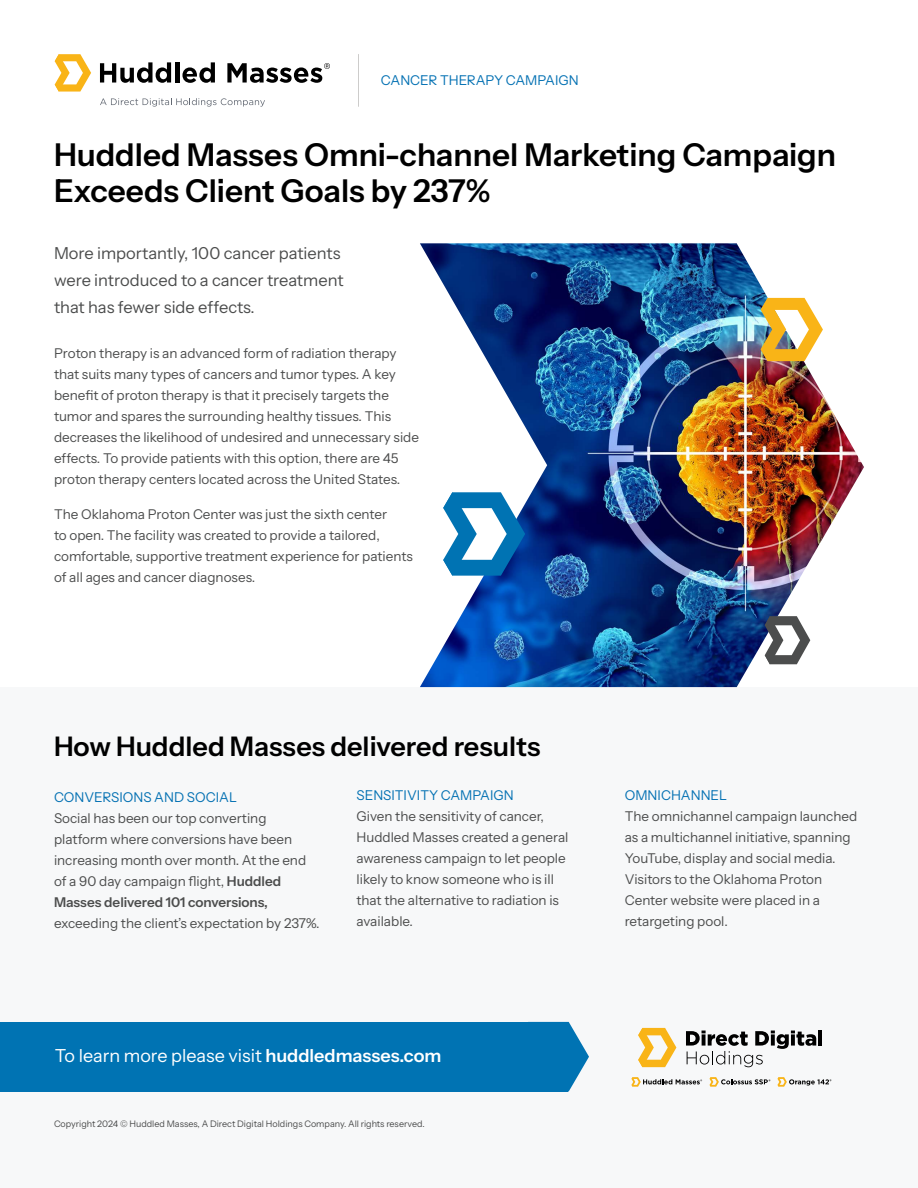
<style>
.page{position:relative;width:918px;height:1188px;background:#fff}
.page>*{position:absolute;margin:0;border:0;box-sizing:border-box;transform-origin:0 0}
.t1{font:600 31.5px/36px "Instrument Sans";color:#000}
.t2{font:600 27px "Instrument Sans";color:#000}
.t3{font:18px "Instrument Sans";color:#fff}
.t4{font:16.5px/27px "Instrument Sans";color:#4c4d4d}
.t5{font:13.5px/21px "Instrument Sans";color:#4c4d4d}
.t6{font:13.5px "Instrument Sans";color:#0471b3}
.t7{font:9px "Instrument Sans";color:#4c4d4d}
.s1{font-weight:600}
</style>
<div class="page">
<div style="left:0;top:687px;width:918px;height:501px;background:#f7f8f9"></div>
<svg style="left:55px;top:54px;width:36px;height:38px"></svg>
<svg style="left:100px;top:62px;width:71px;height:21px"></svg>
<hr style="left:175px;top:62px;width:4px;height:21px;background:#000">
<svg style="left:182px;top:62px;width:33px;height:21px"></svg>
<svg style="left:100px;top:98px;width:165px;height:9px"></svg>
<svg style="left:227px;top:63px;width:103px;height:20px"></svg>
<hr style="left:358px;top:54px;width:1px;height:52px;background:#cdcccb">
<img style="left:420px;top:243px;width:444px;height:444px">
<svg style="left:443px;top:492px;width:82px;height:84px"></svg>
<svg style="left:761px;top:298px;width:62px;height:63px"></svg>
<svg style="left:765px;top:616px;width:45px;height:48px"></svg>
<div style="left:0;top:1022px;width:567px;height:70px;background:#0073b3"></div>
<svg style="left:567px;top:1022px;width:22px;height:70px"></svg>
<hr style="left:818px;top:1031px;width:4px;height:15px;background:#000">
<svg style="left:686px;top:1031px;width:130px;height:36px"></svg>
<svg style="left:638px;top:1028px;width:38px;height:39px"></svg>
<svg style="left:710px;top:1077px;width:60px;height:10px"></svg>
<svg style="left:778px;top:1077px;width:53px;height:10px"></svg>
<svg style="left:632px;top:1077px;width:70px;height:10px"></svg>
<p class="t6" style="left:381px;top:72px;width:199px">CANCER THERAPY CAMPAIGN</p>
<h1 class="t1" style="left:54px;top:138px;width:784px">Huddled Masses Omni-channel Marketing Campaign<br>Exceeds Client Goals by 237%</h1>
<p class="t4" style="left:54px;top:240px;width:291px">More importantly, 100 cancer patients were introduced to a cancer treatment that has fewer side effects.</p>
<p class="t5" style="left:54px;top:343px;width:367px">Proton therapy is an advanced form of radiation therapy that suits many types of cancers and tumor types. A key benefit of proton therapy is that it precisely targets the tumor and spares the surrounding healthy tissues. This decreases the likelihood of undesired and unnecessary side effects. To provide patients with this option, there are 45 proton therapy centers located across the United States.</p>
<p class="t5" style="left:54px;top:503px;width:360px">The Oklahoma Proton Center was just the sixth center<br>to open. The facility was created to provide a tailored, comfortable, supportive treatment experience for patients of all ages and cancer diagnoses.</p>
<h2 class="t2" style="left:54px;top:729px;width:488px">How Huddled Masses delivered results</h2>
<p class="t6" style="left:54px;top:788px;width:184px">CONVERSIONS AND SOCIAL</p>
<p class="t5" style="left:54px;top:807px;width:254px">Social has been our top converting platform where conversions have been increasing month over month. At the end of a 90 day campaign flight, <span class="s1">Huddled Masses delivered 101 conversions,</span></p>
<p class="t5" style="left:54px;top:912px;width:267px">exceeding the client’s expectation by 237%.</p>
<p class="t6" style="left:357px;top:787px;width:159px">SENSITIVITY CAMPAIGN</p>
<p class="t5" style="left:357px;top:806px;width:213px">Given the sensitivity of cancer,<br>Huddled Masses created a general awareness campaign to let people likely to know someone who is ill that the alternative to radiation is available.</p>
<h3 class="t3" style="left:55px;top:1045px;width:388px">To learn more please visit <span class="s1">huddledmasses.com</span></h3>
<p class="t7" style="left:54px;top:1118px;width:372px">Copyright 2024 © Huddled Masses, A Direct Digital Holdings Company. All rights reserved.</p>
<p class="t6" style="left:625px;top:787px;width:104px">OMNICHANNEL</p>
<p class="t5" style="left:625px;top:806px;width:234px">The omnichannel campaign launched as a multichannel initiative, spanning<br>YouTube, display and social media.<br>Visitors to the Oklahoma Proton<br>Center website were placed in a retargeting pool.</p>
</div>
